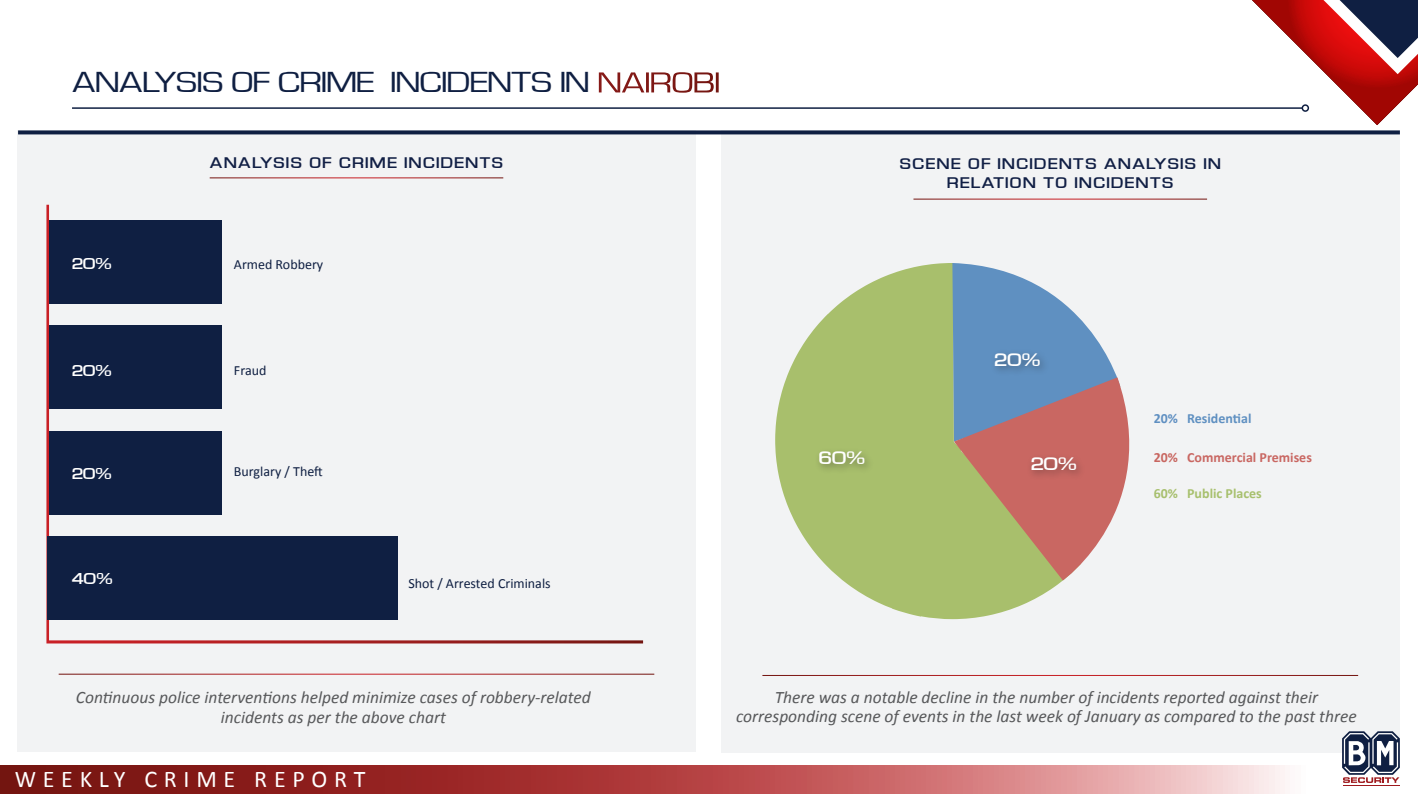
<style>
.page{position:relative;width:1418px;height:794px;background:#fff}
.page>*{position:absolute;margin:0;border:0;box-sizing:border-box;transform-origin:0 0}
.t1{font:30px "Waukegan LDO Extended";color:#0f1f42}
.t2{font:24px "Calibri";letter-spacing:.28em;color:#fff}
.t3{font:700 18.8px "Waukegan LDO Extended";color:#fff}
.t4{font:italic 17.4px/19.4px "Calibri";color:#57585a;text-align:center}
.t5{font:700 16.4px "Waukegan LDO Extended";color:#fff}
.t6{font:700 16px/19.2px "Waukegan LDO Extended";letter-spacing:.1em;color:#111f45;text-align:center}
.t7{font:14px "Calibri";color:#0f1f42}
.t8{font:700 14px "Calibri";color:#c96762}
.t9{font:700 14px "Calibri";color:#a7c06d}
.t10{font:700 14px "Calibri";color:#5f90c1}
.s1{color:#fff}
.s2{color:#5f8fc1}
.s3{color:#c86660}
.s4{color:#a7bf6d}
</style>
<div class="page">
<svg style="left:1252px;top:0;width:165px;height:125px"></svg>
<div style="left:721px;top:130px;width:678px;height:622px;background:#f2f3f4"></div>
<svg style="left:775px;top:263px;width:289px;height:356px;fill:#a8bf6c"></svg>
<hr style="left:72px;top:107px;width:1230px;height:2px;background:#0f1f42">
<div style="left:1301px;top:104px;width:7px;height:8px;border:2px solid #0f1f42;border-radius:50%"></div>
<svg style="left:0;top:765px;width:1285px;height:29px;background:#b25352"></svg>
<div style="left:17px;top:130px;width:678px;height:621px;background:#f2f3f4"></div>
<hr style="left:59px;top:673px;width:595px;height:1px;background:#fff">
<hr style="left:762px;top:675px;width:596px;height:1px;background:#fff">
<hr style="left:210px;top:177px;width:293px;height:1px;background:#fff">
<hr style="left:913px;top:199px;width:294px;height:1px;background:#fff">
<svg style="left:46px;top:205px;width:597px;height:438px"></svg>
<div style="left:50px;top:221px;width:172px;height:83px;background:#0f1f42"></div>
<div style="left:50px;top:326px;width:172px;height:83px;background:#0f1f42"></div>
<div style="left:50px;top:431px;width:172px;height:83px;background:#0f1f42"></div>
<div style="left:47px;top:536px;width:350px;height:83px;background:#0f1f42"></div>
<div style="left:814px;top:447px;width:59px;height:27px;background:#231f20;opacity:.4"></div>
<svg style="left:18px;top:130px;width:1381px;height:4px;background:#273655"></svg>
<svg style="left:1341px;top:731px;width:58px;height:52px"></svg>
<hr style="left:1342px;top:785px;width:57px;height:1px;background:#9e191d">
<svg style="left:952px;top:263px;width:178px;height:317px"></svg>
<div style="left:990px;top:349px;width:59px;height:27px;background:#231f20;opacity:.4"></div>
<div style="left:1026px;top:453px;width:59px;height:27px;background:#231f20;opacity:.4"></div>
<h1 class="t1" style="left:72px;top:67px;width:649px">ANALYSIS OF CRIME INCIDENTS IN <span class="s1">NAIROBI</span></h1>
<p class="t6" style="left:210px;top:153px;width:295px">ANALYSIS OF CRIME INCIDENTS</p>
<p class="t6" style="left:899px;top:154px;width:322px">SCENE OF INCIDENTS ANALYSIS IN<br>RELATION TO INCIDENTS</p>
<p class="t5" style="left:72px;top:255px;width:41px">20%</p>
<p class="t7" style="left:234px;top:255px;width:91px">Armed Robbery</p>
<p class="t5" style="left:72px;top:362px;width:41px">20%</p>
<p class="t7" style="left:234px;top:362px;width:34px">Fraud</p>
<p class="t3" style="left:994px;top:350px;width:47px">20%</p>
<p class="t5" style="left:72px;top:465px;width:41px">20%</p>
<p class="t7" style="left:234px;top:462px;width:90px">Burglary / Theft</p>
<p class="t3" style="left:818px;top:448px;width:48px">60%</p>
<p class="t3" style="left:1031px;top:454px;width:47px">20%</p>
<p class="t10" style="left:1153px;top:410px;width:99px"><span class="s2">20%</span> Residential</p>
<p class="t8" style="left:1153px;top:448px;width:160px"><span class="s3">20%</span> Commercial Premises</p>
<p class="t9" style="left:1153px;top:484px;width:110px"><span class="s4">60%</span> Public Places</p>
<p class="t5" style="left:72px;top:570px;width:42px">40%</p>
<p class="t7" style="left:408px;top:574px;width:144px">Shot / Arrested Criminals</p>
<p class="t4" style="left:76px;top:687px;width:516px">Continuous police interventions helped minimize cases of robbery-related incidents as per the above chart</p>
<p class="t4" style="left:736px;top:686px;width:622px">There was a notable decline in the number of incidents reported against their corresponding scene of events in the last week of January as compared to the past three</p>
<h2 class="t2" style="left:15px;top:764px;width:352px">WEEKLY CRIME REPORT</h2>
</div>
